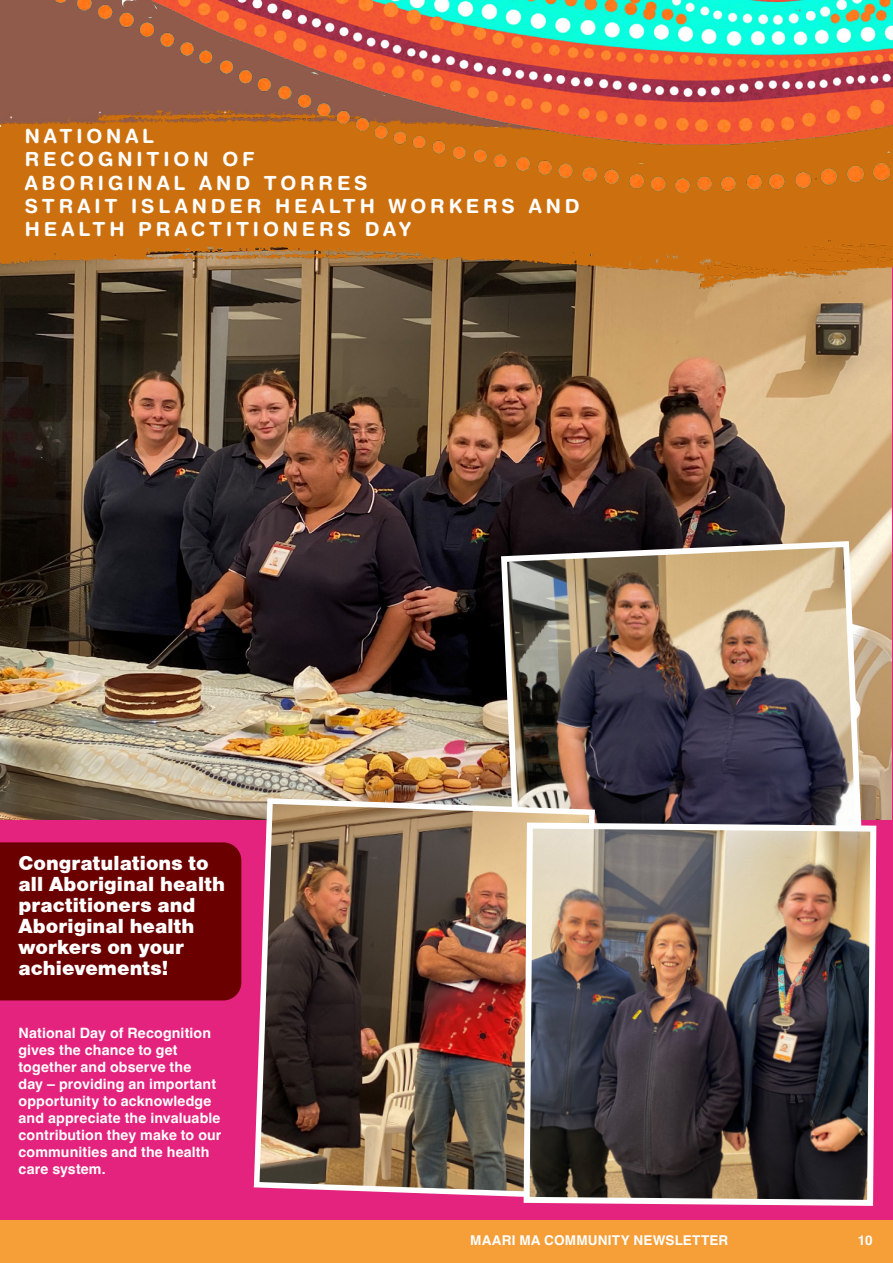
<style>
.page{position:relative;width:893px;height:1263px;background:#fff}
.page>*{position:absolute;margin:0;border:0;box-sizing:border-box;transform-origin:0 0}
.Intro_text{font:800 21px/21px "Helvetica";letter-spacing:.005em;color:#fff}
.Intro_text-2{font:700 19.5px/23.4px "Helvetica Rounded";letter-spacing:.2em;color:#fff}
.Intro_text-3{font:700 14.25px/17px "Helvetica";letter-spacing:.01em;color:#fff}
.Intro_text-4{font:700 13.5px "Helvetica";letter-spacing:.015em;color:#fff}
</style>
<div class="page">
<div style="left:0;top:188px;width:893px;height:1038px;background:#e3237d"></div>
<img style="left:0;top:285px;width:891px;height:534px">
<img style="left:0;top:205px;width:893px;height:80px">
<div style="left:0;top:1221px;width:893px;height:42px;background:#f69f39"></div>
<img style="left:0;top:0;width:893px;height:205px">
<img style="left:498px;top:538px;width:367px;height:281px">
<img style="left:251px;top:795px;width:347px;height:402px">
<div style="left:0;top:842px;width:241px;height:158px;background:#6b0000"></div>
<img style="left:521px;top:819px;width:358px;height:387px">
<p class="Intro_text-2" style="left:25px;top:124px;width:556px">NATIONAL<br>RECOGNITION OF<br>ABORIGINAL AND TORRES<br>STRAIT ISLANDER HEALTH WORKERS AND<br>HEALTH PRACTITIONERS DAY</p>
<p class="Intro_text" style="left:19px;top:853px;width:208px">Congratulations to all Aboriginal health practitioners and<br>Aboriginal health workers on your achievements!</p>
<p class="Intro_text-3" style="left:19px;top:1026px;width:204px">National Day of Recognition gives the chance to get together and observe the<br>day – providing an important opportunity to acknowledge and appreciate the invaluable contribution they make to our communities and the health care system.</p>
<p class="Intro_text-4" style="left:469px;top:1232px;width:259px">MAARI MA COMMUNITY NEWSLETTER</p>
<p class="Intro_text-4" style="left:470px;top:1232px;width:259px">MAARI MA COMMUNITY NEWSLETTER</p>
<p class="Intro_text-4" style="left:858px;top:1232px;width:16px">10</p>
<p class="Intro_text-4" style="left:863px;top:1232px;width:9px">2</p>
</div>
